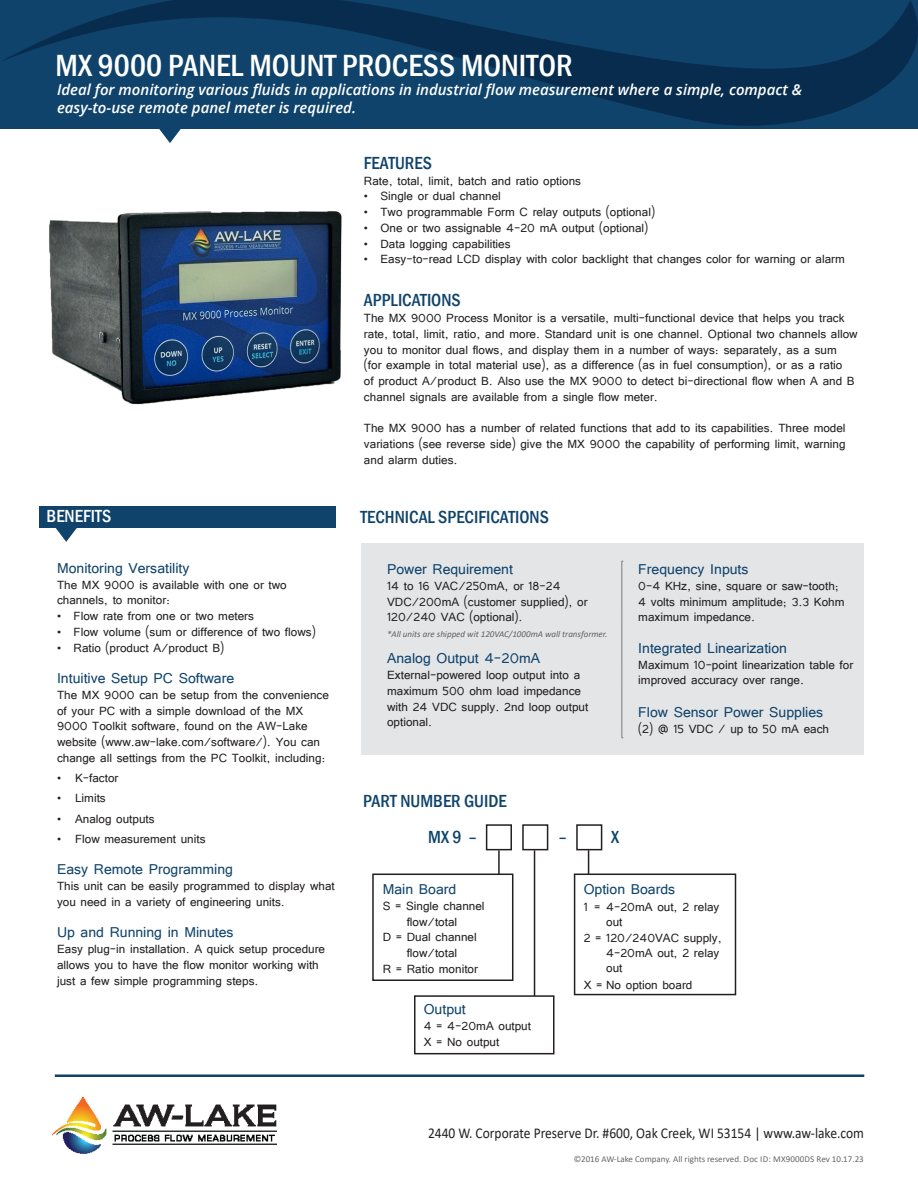
<style>
.page{position:relative;width:918px;height:1188px;background:#fff}
.page>*{position:absolute;margin:0;border:0;box-sizing:border-box;transform-origin:0 0}
.Product_Headline{font:500 condensed 31.5px "Franklin Gothic";color:#fff}
.Subhead_Line{font:18px "Tunga";color:#0f436b}
.Headline{font:500 condensed 18px "Franklin Gothic";color:#0f436b}
.Headline_2_white{font:500 condensed 18px "Franklin Gothic";color:#fff}
.Content_Body{font:15px/15.8px "Tunga";color:#231f20}
.Headline-2{font:15px/15.8px "Tunga";color:#231f20}
.Benefit_Statement{font:italic 600 15px/18px "Open Sans";color:#fff}
.Subhead_Line-2{font:15px/15.8px "Tunga";color:#231f20}
.t1{font:15px "Calibri";color:#231f20;scale:.9 1}
.Part_Number_Guide_Headline{font:9px "Calibri";color:#67676a}
.note{font:italic 9px "Calibri";color:#616164}
</style>
<div class="page">
<svg style="left:0;top:0;width:918px;height:129px;background:#0d3c63"></svg>
<div style="left:362px;top:543px;width:502px;height:211px;background:#e4e5e7"></div>
<div style="left:39px;top:506px;width:297px;height:22px;background:#0f436b"></div>
<svg style="left:55px;top:528px;width:22px;height:14px"></svg>
<svg style="left:622px;top:561px;width:1px;height:178px"></svg>
<svg style="left:158px;top:128px;width:24px;height:15px"></svg>
<svg style="left:510px;top:850px;width:26px;height:145px"></svg>
<div style="left:486px;top:824px;width:26px;height:26px;border:2px solid #231f20"></div>
<div style="left:576px;top:824px;width:26px;height:26px;border:2px solid #231f20"></div>
<hr style="left:498px;top:850px;width:2px;height:55px;background:#231f20">
<hr style="left:588px;top:850px;width:1px;height:112px;background:#231f20">
<div style="left:414px;top:995px;width:141px;height:59px;border:2px solid #231f20"></div>
<div style="left:373px;top:874px;width:140px;height:106px;background:#fff"></div>
<div style="left:372px;top:874px;width:141px;height:107px;border:2px solid #231f20"></div>
<div style="left:574px;top:874px;width:162px;height:121px;border:2px solid #231f20"></div>
<div style="left:522px;top:824px;width:26px;height:26px;border:2px solid #231f20"></div>
<img style="left:52px;top:1097px;width:225px;height:57px">
<div style="left:55px;top:1075px;width:809px;height:1px;border:1px solid #0f436b"></div>
<img style="left:49px;top:211px;width:293px;height:194px">
<p class="Product_Headline" style="left:56px;top:45px;width:519px">MX 9000 PANEL MOUNT PROCESS MONITOR</p>
<p class="Benefit_Statement" style="left:57px;top:80px;width:747px">Ideal for monitoring various fluids in applications in industrial flow measurement where a simple, compact &amp; easy-to-use remote panel meter is required.</p>
<p class="Headline_2_white" style="left:47px;top:504px;width:66px">BENEFITS</p>
<p class="Subhead_Line" style="left:57px;top:556px;width:134px">Monitoring Versatility</p>
<p class="Content_Body" style="left:57px;top:576px;width:231px">The MX 9000 is available with one or two channels, to monitor:</p>
<p class="Headline-2" style="left:57px;top:607px;width:198px">• Flow rate from one or two meters</p>
<p class="Headline-2" style="left:57px;top:623px;width:260px">• Flow volume (sum or difference of two flows)</p>
<p class="Headline-2" style="left:57px;top:639px;width:169px">• Ratio (product A/product B)</p>
<p class="Subhead_Line" style="left:57px;top:666px;width:179px">Intuitive Setup PC Software</p>
<p class="Content_Body" style="left:57px;top:686px;width:273px">The MX 9000 can be setup from the convenience of your PC with a simple download of the MX 9000 Toolkit software, found on the AW-Lake website (www.aw-lake.com/software/). You can change all settings from the PC Toolkit, including:</p>
<p class="Headline-2" style="left:57px;top:769px;width:63px">• K-factor</p>
<p class="Headline-2" style="left:57px;top:789px;width:50px">• Limits</p>
<p class="Headline-2" style="left:57px;top:810px;width:99px">• Analog outputs</p>
<p class="Headline-2" style="left:57px;top:830px;width:150px">• Flow measurement units</p>
<p class="Subhead_Line" style="left:57px;top:858px;width:178px">Easy Remote Programming</p>
<p class="Content_Body" style="left:57px;top:877px;width:279px">This unit can be easily programmed to display what you need in a variety of engineering units.</p>
<p class="Subhead_Line" style="left:57px;top:921px;width:178px">Up and Running in Minutes</p>
<p class="Content_Body" style="left:57px;top:940px;width:270px">Easy plug-in installation. A quick setup procedure allows you to have the flow monitor working with just a few simple programming steps.</p>
<p class="Headline" style="left:364px;top:151px;width:69px">FEATURES</p>
<p class="Headline-2" style="left:364px;top:171px;width:219px">Rate, total, limit, batch and ratio options</p>
<p class="Headline-2" style="left:364px;top:187px;width:138px">• Single or dual channel</p>
<p class="Headline-2" style="left:364px;top:203px;width:292px">• Two programmable Form C relay outputs (optional)</p>
<p class="Headline-2" style="left:364px;top:219px;width:286px">• One or two assignable 4-20 mA output (optional)</p>
<p class="Headline-2" style="left:364px;top:234px;width:148px">• Data logging capabilities</p>
<p class="Headline-2" style="left:364px;top:250px;width:482px">• Easy-to-read LCD display with color backlight that changes color for warning or alarm</p>
<p class="Headline" style="left:364px;top:289px;width:98px">APPLICATIONS</p>
<p class="Headline-2" style="left:364px;top:309px;width:495px">The MX 9000 Process Monitor is a versatile, multi-functional device that helps you track rate, total, limit, ratio, and more. Standard unit is one channel. Optional two channels allow you to monitor dual flows, and display them in a number of ways: separately, as a sum (for example in total material use), as a difference (as in fuel consumption), or as a ratio<br>of product A/product B. Also use the MX 9000 to detect bi-directional flow when A and B channel signals are available from a single flow meter.</p>
<p class="Content_Body" style="left:364px;top:419px;width:483px;text-align:justify">The MX 9000 has a number of related functions that add to its capabilities. Three model variations (see reverse side) give the MX 9000 the capability of performing limit, warning and alarm duties.</p>
<p class="Headline" style="left:360px;top:505px;width:190px">TECHNICAL SPECIFICATIONS</p>
<p class="Subhead_Line" style="left:387px;top:557px;width:127px">Power Requirement</p>
<p class="Content_Body" style="left:387px;top:577px;width:202px">14 to 16 VAC/250mA, or 18-24<br>VDC/200mA (customer supplied), or<br>120/240 VAC (optional).</p>
<p class="note" style="left:387px;top:627px;width:222px">*All units are shipped wit 120VAC/1000mA wall transformer.</p>
<p class="Subhead_Line" style="left:387px;top:647px;width:155px">Analog Output 4-20mA</p>
<p class="Content_Body" style="left:387px;top:666px;width:203px">External-powered loop output into a maximum 500 ohm load impedance with 24 VDC supply. 2nd loop output optional.</p>
<p class="Subhead_Line" style="left:638px;top:557px;width:112px">Frequency Inputs</p>
<p class="Content_Body" style="left:638px;top:577px;width:208px">0-4 KHz, sine, square or saw-tooth;<br>4 volts minimum amplitude; 3.3 Kohm maximum impedance.</p>
<p class="Subhead_Line" style="left:638px;top:636px;width:150px">Integrated Linearization</p>
<p class="Subhead_Line-2" style="left:638px;top:656px;width:216px">Maximum 10-point linearization table for improved accuracy over range.</p>
<p class="Subhead_Line" style="left:638px;top:701px;width:186px">Flow Sensor Power Supplies</p>
<p class="Subhead_Line-2" style="left:638px;top:720px;width:192px">(2) @ 15 VDC / up to 50 mA each</p>
<p class="Headline" style="left:363px;top:789px;width:145px">PART NUMBER GUIDE</p>
<p class="Headline" style="left:428px;top:825px;width:51px">MX 9 –</p>
<p class="Headline" style="left:558px;top:825px;width:11px">–</p>
<p class="Headline" style="left:611px;top:825px;width:9px">X</p>
<p class="Subhead_Line" style="left:383px;top:877px;width:75px">Main Board</p>
<p class="Content_Body" style="left:383px;top:897px;width:103px;text-align:center">S = Single channel flow/total</p>
<p class="Content_Body" style="left:383px;top:928px;width:96px;text-align:center">D = Dual channel flow/total</p>
<p class="Content_Body" style="left:383px;top:960px;width:97px">R = Ratio monitor</p>
<p class="Subhead_Line" style="left:424px;top:997px;width:44px">Output</p>
<p class="Content_Body" style="left:424px;top:1017px;width:109px">4 = 4-20mA output</p>
<p class="Content_Body" style="left:424px;top:1033px;width:77px">X = No output</p>
<p class="Subhead_Line" style="left:584px;top:877px;width:93px">Option Boards</p>
<p class="Content_Body" style="left:606px;top:898px;width:115px;line-height:15px;text-indent:-22px">1 = 4-20mA out, 2 relay out</p>
<p class="Content_Body" style="left:606px;top:929px;width:117px;line-height:15px;text-indent:-22px">2 = 120/240VAC supply,<br>4-20mA out, 2 relay out</p>
<p class="Content_Body" style="left:584px;top:975px;width:110px">X = No option board</p>
<p class="t1" style="left:428px;top:1123px;width:486px">2440 W. Corporate Preserve Dr. #600, Oak Creek, WI 53154 | www.aw-lake.com</p>
<p class="Part_Number_Guide_Headline" style="left:574px;top:1153px;width:292px">©2016 AW-Lake Company. All rights reserved. Doc ID: MX9000DS Rev 10.17.23</p>
</div>
